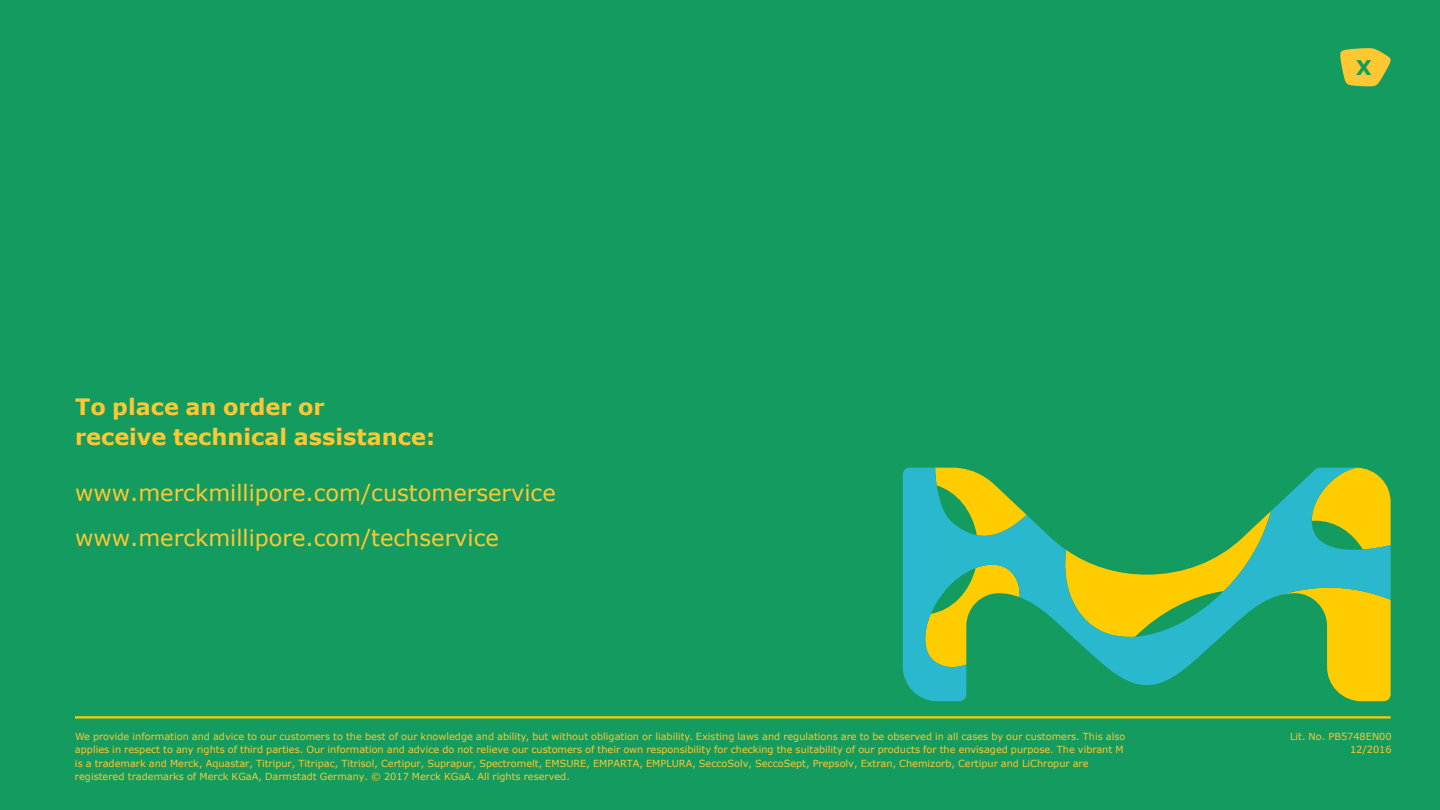
<style>
.page{position:relative;width:1440px;height:810px;background:#149b5f}
.page>*{position:absolute;margin:0;border:0;box-sizing:border-box;transform-origin:0 0}
.t1{font:22.5px/45px "Verdana";color:#ffc832}
.t2{font:700 22.5px/30px "Verdana";color:#ffc832}
.t3{font:700 20.25px "Verdana";color:#149b5f}
.t4{font:9.75px/13.5px "Verdana";color:#ffc832}
</style>
<div class="page">
<svg style="left:1340px;top:48px;width:51px;height:39px"></svg>
<hr style="left:75px;top:716px;width:1316px;height:2px;background:#fc0">
<svg style="left:903px;top:468px;width:488px;height:233px"></svg>
<h1 class="t2" style="left:75px;top:391px;width:362px">To place an order or<br>receive technical assistance:</h1>
<h1 class="t1" style="left:75px;top:470px;width:482px">www.merckmillipore.com/customerservice www.merckmillipore.com/techservice</h1>
<h2 class="t3" style="left:1356px;top:53px;width:17px">X</h2>
<p class="t4" style="left:75px;top:729px;width:1052px">We provide information and advice to our customers to the best of our knowledge and ability, but without obligation or liability. Existing laws and regulations are to be observed in all cases by our customers. This also applies in respect to any rights of third parties. Our information and advice do not relieve our customers of their own responsibility for checking the suitability of our products for the envisaged purpose. The vibrant M is a trademark and Merck, Aquastar, Titripur, Titripac, Titrisol, Certipur, Suprapur, Spectromelt, EMSURE, EMPARTA, EMPLURA, SeccoSolv, SeccoSept, Prepsolv, Extran, Chemizorb, Certipur and LiChropur are registered trademarks of Merck KGaA, Darmstadt Germany. © 2017 Merck KGaA. All rights reserved.</p>
<p class="t4" style="left:1290px;top:729px;width:103px;text-align:right">Lit. No. PB5748EN00<br>12/2016</p>
</div>
